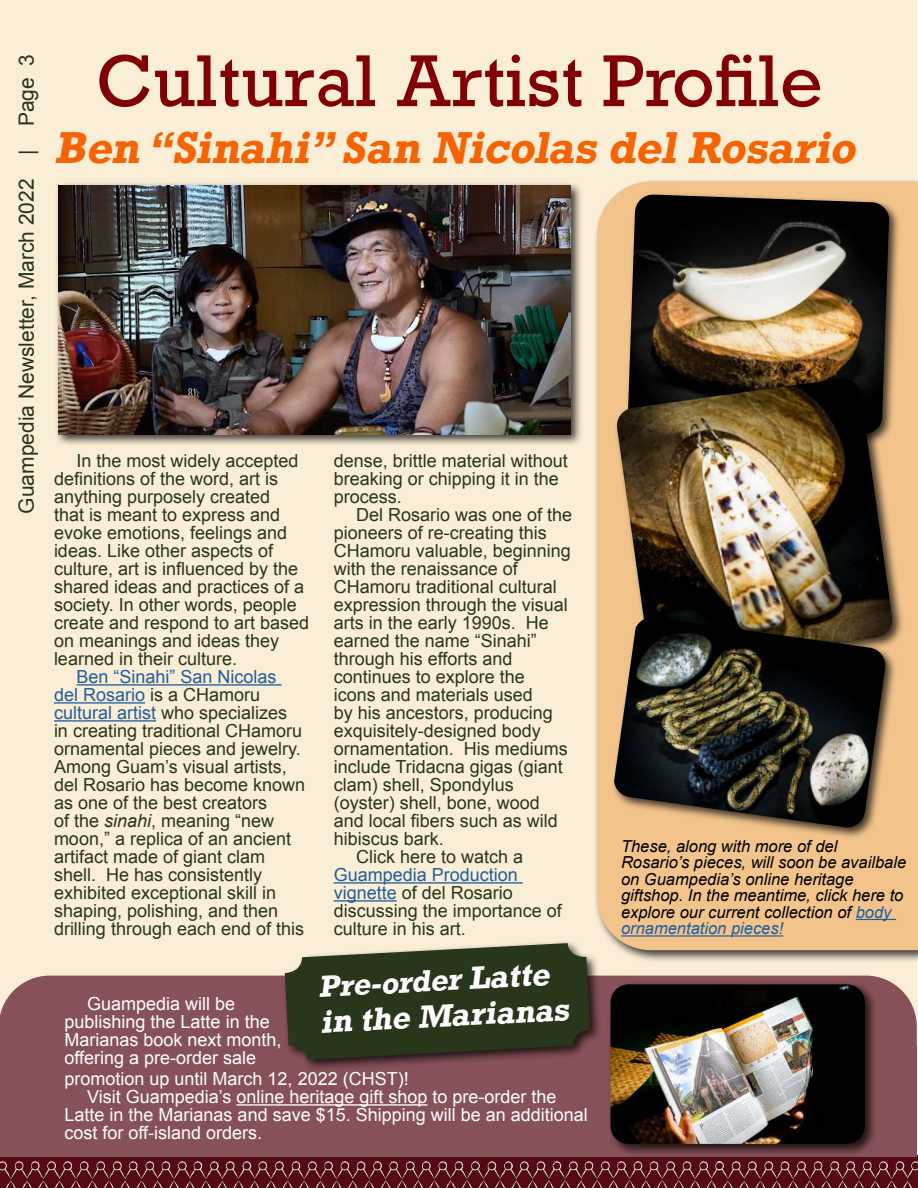
<style>
.page{position:relative;width:918px;height:1188px;background:#fff}
.page>*{position:absolute;margin:0;border:0;box-sizing:border-box;transform-origin:0 0}
.t1{font:69px "Rockwell";color:#810102}
.t2{font:italic 700 42px "Rockwell";color:#f66303}
.t3{font:italic 700 30px "Rockwell";color:#fff}
.t4{font:italic 700 28.5px "Rockwell";color:#fff}
.t5{font:21px "Arial";color:#28361c}
.t6{font:18px/18px "Arial";color:#28361c}
.t7{font:18px/18px "Arial";color:#fff}
.t8{font:italic 16.5px/16.5px "Arial";color:#000}
.s1{color:#215e9e}
.s2{font-style:italic}
.s3{font-size:30px}
</style>
<div class="page">
<div style="left:1px;top:1px;width:916px;height:1186px;background:#fbeed7"></div>
<img style="left:0;top:1157px;width:717px;height:31px">
<img style="left:717px;top:1156px;width:201px;height:32px">
<hr style="left:76px;top:684px;width:206px;height:2px;background:#215e9e">
<hr style="left:54px;top:702px;width:91px;height:2px;background:#215e9e">
<hr style="left:54px;top:720px;width:102px;height:2px;background:#215e9e">
<hr style="left:334px;top:882px;width:189px;height:2px;background:#215e9e">
<hr style="left:334px;top:900px;width:63px;height:2px;background:#215e9e">
<div style="left:0;top:976px;width:917px;height:70px;background:#875158"></div>
<div style="left:0;top:1046px;width:917px;height:111px;background:#875158"></div>
<div style="left:282px;top:940px;width:320px;height:132px;background:#000;opacity:.75"></div>
<svg style="left:285px;top:943px;width:305px;height:117px;background:#3b432b"></svg>
<hr style="left:236px;top:1104px;width:192px;height:2px;background:#fff">
<div style="left:607px;top:981px;width:271px;height:176px;background:#000;opacity:.75"></div>
<img style="left:610px;top:984px;width:255px;height:160px">
<div style="left:54px;top:182px;width:529px;height:265px;background:#000;opacity:.75"></div>
<img style="left:58px;top:185px;width:512px;height:249px">
<div style="left:593px;top:178px;width:325px;height:785px;background:#000;opacity:.75"></div>
<div style="left:597px;top:182px;width:321px;height:768px;background:#f2c48c"></div>
<div style="left:625px;top:191px;width:277px;height:255px;background:#000;opacity:.75"></div>
<img style="left:628px;top:195px;width:261px;height:180px">
<div style="left:613px;top:375px;width:291px;height:304px;background:#000;opacity:.75"></div>
<img style="left:616px;top:378px;width:277px;height:236px">
<div style="left:611px;top:614px;width:287px;height:226px;background:#000;opacity:.75"></div>
<img style="left:614px;top:617px;width:273px;height:212px">
<hr style="left:856px;top:919px;width:40px;height:1px;background:#215e9e">
<hr style="left:621px;top:935px;width:162px;height:2px;background:#215e9e">
<p class="t5" style="left:13px;top:514px;width:461px;rotate:-90deg">Guampedia Newsletter, March 2022 | Page 3</p>
<h1 class="t1" style="left:96px;top:38px;width:728px">Cultural Artist Profile</h1>
<h2 class="t2" style="left:54px;top:121px;width:812px">Ben “Sinahi”San Nicolas delRosario</h2>
<p class="t6" style="left:54px;top:452px;width:257px;text-indent:22px">In the most widely accepted definitions of the word, art is anything purposely created<br>that is meant to express and evoke emotions, feelings and ideas. Like other aspects of culture, art is influenced by the shared ideas and practices of a society. In other words, people create and respond to art based on meanings and ideas they learned in their culture.</p>
<p class="t6" style="left:54px;top:668px;width:253px;text-indent:22px"><span class="s1">Ben “Sinahi” San Nicolas<br>del Rosario</span> is a CHamoru <span class="s1">cultural artist</span> who specializes in creating traditional CHamoru ornamental pieces and jewelry.<br>Among Guam’s visual artists, del Rosario has become known as one of the best creators<br>of the <span class="s2">sinahi</span>, meaning “new moon,” a replica of an ancient artifact made of giant clam shell. He has consistently exhibited exceptional skill in shaping, polishing, and then drilling through each end of this</p>
<p class="t6" style="left:334px;top:452px;width:236px">dense, brittle material without breaking or chipping it in the process.</p>
<p class="t6" style="left:356px;top:506px;width:218px">Del Rosario was one of the</p>
<p class="t6" style="left:334px;top:524px;width:215px">pioneers of re-creating this</p>
<p class="t6" style="left:334px;top:542px;width:239px">CHamoru valuable, beginning</p>
<p class="t6" style="left:334px;top:560px;width:186px">with the renaissance of</p>
<p class="t6" style="left:334px;top:578px;width:225px">CHamoru traditional cultural</p>
<p class="t6" style="left:334px;top:596px;width:236px">expression through the visual</p>
<p class="t6" style="left:334px;top:614px;width:217px">arts in the early 1990s. He</p>
<p class="t6" style="left:334px;top:632px;width:205px">earned the name “Sinahi”</p>
<p class="t6" style="left:334px;top:650px;width:180px">through his efforts and</p>
<p class="t6" style="left:334px;top:668px;width:193px">continues to explore the</p>
<p class="t6" style="left:334px;top:686px;width:201px">icons and materials used</p>
<p class="t6" style="left:334px;top:704px;width:221px">by his ancestors, producing</p>
<p class="t6" style="left:334px;top:722px;width:209px">exquisitely-designed body</p>
<p class="t6" style="left:334px;top:740px;width:236px">ornamentation. His mediums</p>
<p class="t6" style="left:334px;top:758px;width:231px">include Tridacna gigas (giant</p>
<p class="t6" style="left:334px;top:776px;width:182px">clam) shell, Spondylus</p>
<p class="t6" style="left:334px;top:794px;width:208px">(oyster) shell, bone, wood</p>
<p class="t6" style="left:334px;top:812px;width:226px">and local fibers such as wild</p>
<p class="t6" style="left:334px;top:830px;width:112px">hibiscus bark.</p>
<p class="t6" style="left:356px;top:848px;width:169px">Click here to watch a</p>
<p class="t6" style="left:334px;top:866px;width:230px"><span class="s1">Guampedia Production vignette</span> of del Rosario discussing the importance of culture in his art.</p>
<h3 class="t4" style="left:317px;top:968px;width:233px;rotate:-3deg">Pre-order <span class="s3">Latte</span></h3>
<h3 class="t3" style="left:319px;top:1003px;width:250px;rotate:-3deg">in the Marianas</h3>
<p class="t7" style="left:65px;top:995px;width:219px;text-indent:22px">Guampedia will be publishing the Latte in the<br>Marianas book next month, offering a pre-order sale</p>
<p class="t7" style="left:65px;top:1070px;width:346px">promotion up until March 12, 2022 (CHST)!</p>
<p class="t7" style="left:87px;top:1088px;width:471px">Visit Guampedia’s online heritage gift shop to pre-order the</p>
<p class="t7" style="left:65px;top:1106px;width:525px">Latte in the Marianas and save $15. Shipping will be an additional</p>
<p class="t7" style="left:65px;top:1124px;width:199px">cost for off-island orders.</p>
<p class="t8" style="left:621px;top:838px;width:287px">These, along with more of del Rosario’s pieces, will soon be availbale on Guampedia’s online heritage giftshop. In the meantime, click here to explore our current collection of <span class="s1">body ornamentation pieces!</span></p>
</div>
